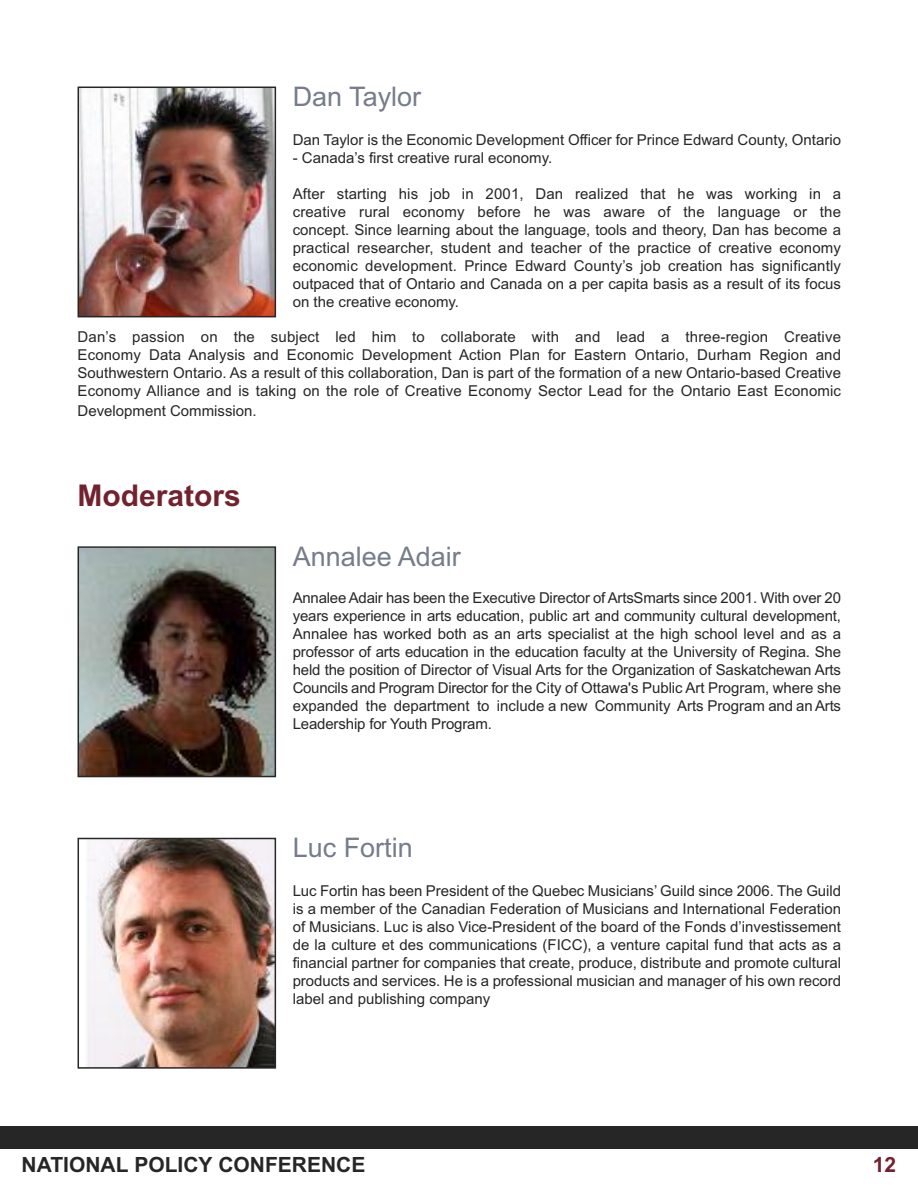
<style>
.page{position:relative;width:918px;height:1188px;background:#fff}
.page>*{position:absolute;margin:0;border:0;box-sizing:border-box;transform-origin:0 0}
.t1{font:700 30px "Arial";color:#71222e}
.t2{font:27px "Arial";color:#757d8a}
.t3{font:700 21px "Arial";color:#272627}
.t4{font:700 21px "Arial";color:#71222e}
.t5{font:15px/18px "Arial";color:#272627;text-align:justify}
</style>
<div class="page">
<img style="left:81px;top:90px;width:192px;height:224px">
<div style="left:78px;top:87px;width:198px;height:230px;border:2px solid #272627"></div>
<img style="left:81px;top:549px;width:192px;height:225px">
<div style="left:78px;top:546px;width:198px;height:231px;border:2px solid #272627"></div>
<img style="left:87px;top:841px;width:186px;height:225px">
<div style="left:78px;top:838px;width:198px;height:231px;border:2px solid #272627"></div>
<div style="left:1px;top:1126px;width:917px;height:22px;background:#272627"></div>
<h2 class="t2" style="left:293px;top:81px;width:130px">Dan Taylor</h2>
<p class="t5" style="left:293px;top:131px;width:550px">Dan Taylor is the Economic Development Officer for Prince Edward County, Ontario</p>
<p class="t5" style="left:293px;top:149px;width:261px">- Canada’s first creative rural economy.</p>
<p class="t5" style="left:293px;top:185px;width:550px">After starting his job in 2001, Dan realized that he was working in a creative rural economy before he was aware of the language or the concept. Since learning about the language, tools and theory, Dan has become a practical researcher, student and teacher of the practice of creative economy economic development. Prince Edward County’s job creation has significantly outpaced that of Ontario and Canada on a per capita basis as a result of its focus on the creative economy.</p>
<p class="t5" style="left:78px;top:328px;width:765px">Dan’s passion on the subject led him to collaborate with and lead a three-region Creative Economy Data Analysis and Economic Development Action Plan for Eastern Ontario, Durham Region and Southwestern Ontario. As a result of this collaboration, Dan is part of the formation of a new Ontario-based Creative Economy Alliance and is taking on the role of Creative Economy Sector Lead for the Ontario East Economic</p>
<p class="t5" style="left:78px;top:402px;width:181px">Development Commission.</p>
<h1 class="t1" style="left:78px;top:478px;width:165px">Moderators</h1>
<h2 class="t2" style="left:293px;top:541px;width:170px">Annalee Adair</h2>
<p class="t5" style="left:293px;top:589px;width:550px">Annalee Adair has been the Executive Director of ArtsSmarts since 2001. With over 20 years experience in arts education, public art and community cultural development, Annalee has worked both as an arts specialist at the high school level and as a professor of arts education in the education faculty at the University of Regina. She held the position of Director of Visual Arts for the Organization of Saskatchewan Arts Councils and Program Director for the City of Ottawa's Public Art Program, where she expanded the department to include a new Community Arts Program and an Arts Leadership for Youth Program.</p>
<h2 class="t2" style="left:293px;top:832px;width:122px">Luc Fortin</h2>
<p class="t5" style="left:293px;top:882px;width:550px">Luc Fortin has been President of the Quebec Musicians’ Guild since 2006. The Guild is a member of the Canadian Federation of Musicians and International Federation of Musicians. Luc is also Vice-President of the board of the Fonds d’investissement de la culture et des communications (FICC), a venture capital fund that acts as a financial partner for companies that create, produce, distribute and promote cultural products and services. He is a professional musician and manager of his own record label and publishing company</p>
<h3 class="t3" style="left:22px;top:1153px;width:345px">NATIONAL POLICY CONFERENCE</h3>
<h3 class="t4" style="left:873px;top:1153px;width:25px">12</h3>
</div>
